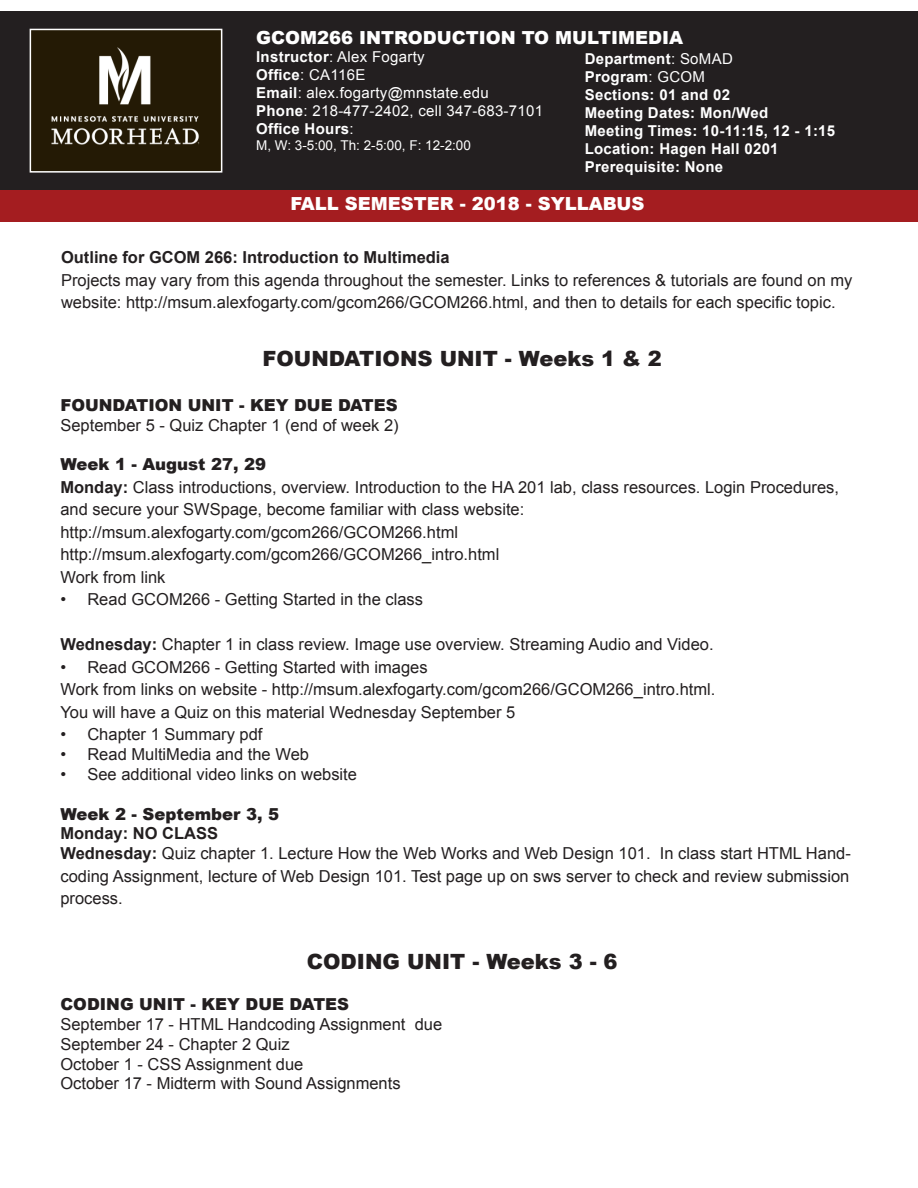
<style>
.page{position:relative;width:918px;height:1188px;background:#fff}
.page>*{position:absolute;margin:0;border:0;box-sizing:border-box;transform-origin:0 0}
.t1{font:900 21px "Arial";color:#231f20}
.t2{font:900 18px "Arial";color:#fff}
.t3{font:16.5px/22.5px "Arial";color:#231f20}
.t4{font:900 16.5px "Arial";color:#231f20}
.t5{font:700 16.5px "Arial";color:#231f20}
.t6{font:700 15px/18px "Arial";letter-spacing:.02em;color:#fff}
.t7{font:15px/18px "Arial";letter-spacing:.02em;color:#fff}
.t8{font:13.5px "Arial";color:#fff}
.s1{font-weight:700}
.s2{font-weight:400}
.s3{font-weight:900}
</style>
<div class="page">
<div style="left:0;top:11px;width:918px;height:182px;background:#231f20"></div>
<div style="left:0;top:190px;width:918px;height:32px;background:#a41d20"></div>
<img style="left:33px;top:32px;width:186px;height:138px">
<div style="left:30px;top:29px;width:192px;height:144px;border:2px solid #fff"></div>
<p class="t2" style="left:256px;top:25px;width:429px">GCOM266 INTRODUCTION TO MULTIMEDIA</p>
<p class="t7" style="left:256px;top:48px;width:289px"><span class="s1">Instructor</span>: Alex Fogarty<br><span class="s1">Office</span>: CA116E<br><span class="s1">Email</span>: alex.fogarty@mnstate.edu<br><span class="s1">Phone</span>: 218-477-2402, cell 347-683-7101<br><span class="s1">Office Hours</span>:</p>
<p class="t8" style="left:256px;top:137px;width:216px">M, W: 3-5:00, Th: 2-5:00, F: 12-2:00</p>
<p class="t6" style="left:585px;top:51px;width:252px">Department<span class="s2">: SoMAD<br></span>Program<span class="s2">: GCOM<br></span>Sections: 01 and 02<br>Meeting Dates: Mon/Wed<br>Meeting Times: 10-11:15, 12 - 1:15<br>Location: Hagen Hall 0201<br>Prerequisite: None</p>
<p class="t2" style="left:291px;top:191px;width:355px">FALL SEMESTER - 2018 - SYLLABUS</p>
<p class="t5" style="left:61px;top:246px;width:390px">Outline for GCOM 266: Introduction to Multimedia</p>
<p class="t3" style="left:61px;top:269px;width:793px">Projects may vary from this agenda throughout the semester. Links to references &amp; tutorials are found on my website: http://msum.alexfogarty.com/gcom266/GCOM266.html, and then to details for each specific topic.</p>
<p class="t1" style="left:262px;top:343px;width:401px">FOUNDATIONS UNIT - Weeks 1 &amp; 2</p>
<p class="t4" style="left:60px;top:393px;width:339px">FOUNDATION UNIT - KEY DUE DATES</p>
<p class="t3" style="left:60px;top:414px;width:340px">September 5 - Quiz Chapter 1 (end of week 2)</p>
<p class="t3" style="left:60px;top:453px;width:780px"><span class="s3">Week 1 - August 27, 29<br></span><span class="s1">Monday:</span> Class introductions, overview. Introduction to the HA 201 lab, class resources. Login Procedures, and secure your SWSpage, become familiar with class website: http://msum.alexfogarty.com/gcom266/GCOM266.html http://msum.alexfogarty.com/gcom266/GCOM266_intro.html<br>Work from link</p>
<p class="t3" style="left:60px;top:588px;width:364px">• Read GCOM266 - Getting Started in the class</p>
<p class="t3" style="left:60px;top:633px;width:655px"><span class="s1">Wednesday:</span> Chapter 1 in class review. Image use overview. Streaming Audio and Video.</p>
<p class="t3" style="left:60px;top:656px;width:657px">• Read GCOM266 - Getting Started with images<br>Work from links on website - http://msum.alexfogarty.com/gcom266/GCOM266_intro.html.<br>You will have a Quiz on this material Wednesday September 5</p>
<p class="t3" style="left:60px;top:723px;width:204px">• Chapter 1 Summary pdf</p>
<p class="t3" style="left:60px;top:743px;width:250px">• Read MultiMedia and the Web</p>
<p class="t3" style="left:60px;top:763px;width:298px">• See additional video links on website</p>
<p class="t4" style="left:60px;top:802px;width:220px">Week 2 - September 3, 5</p>
<p class="t3" style="left:60px;top:824px;width:792px;line-height:19.8px"><span class="s1">Monday: NO CLASS<br>Wednesday:</span> Quiz chapter 1. Lecture How the Web Works and Web Design 101. In class start HTML Hand-</p>
<p class="t3" style="left:60px;top:865px;width:791px">coding Assignment, lecture of Web Design 101. Test page up on sws server to check and review submission process.</p>
<p class="t1" style="left:307px;top:946px;width:312px">CODING UNIT - Weeks 3 - 6</p>
<p class="t4" style="left:60px;top:992px;width:290px">CODING UNIT - KEY DUE DATES</p>
<p class="t3" style="left:60px;top:1015px;width:383px;line-height:19.8px">September 17 - HTML Handcoding Assignment due September 24 - Chapter 2 Quiz<br>October 1 - CSS Assignment due<br>October 17 - Midterm with Sound Assignments</p>
</div>
